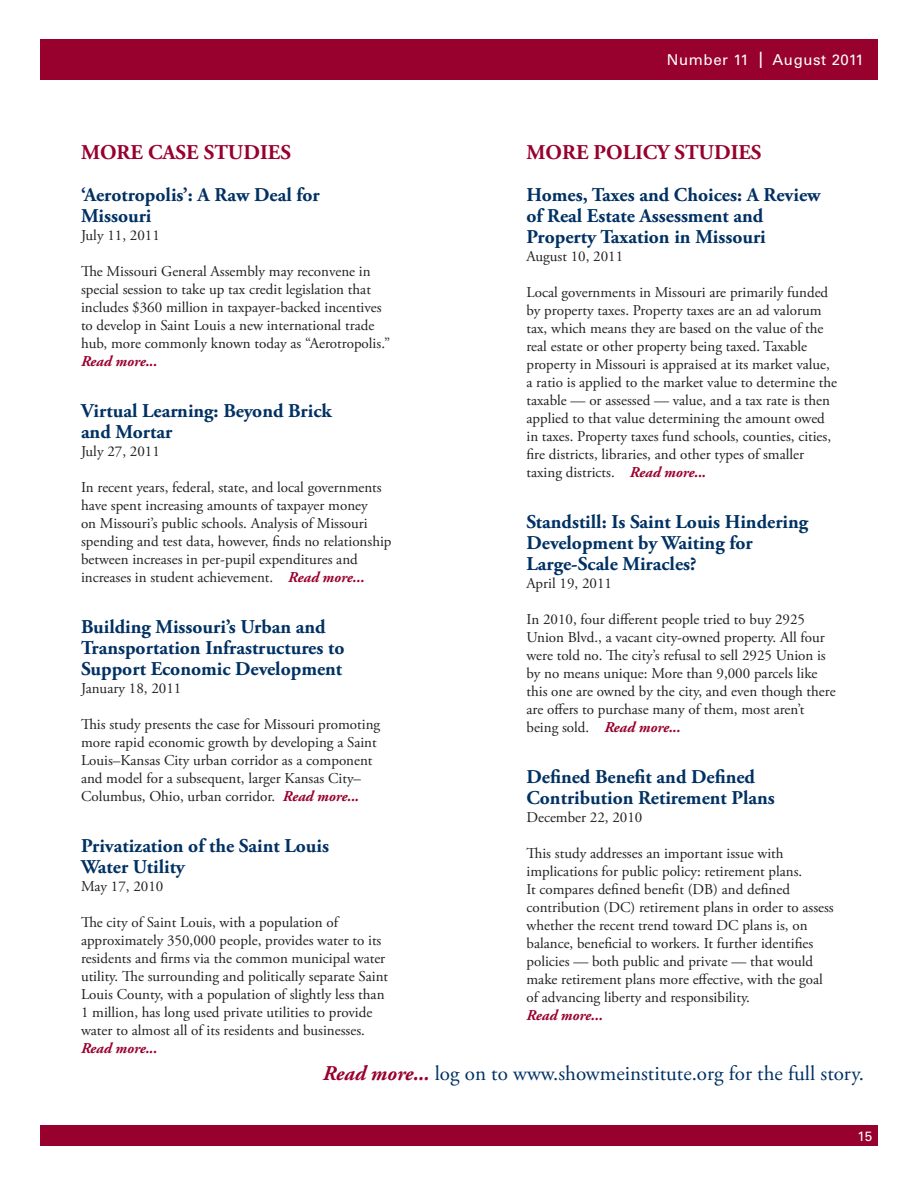
<style>
.page{position:relative;width:918px;height:1188px;background:#fff}
.page>*{position:absolute;margin:0;border:0;box-sizing:border-box;transform-origin:0 0}
.t1{font:21px "Adobe Garamond Pro";color:#003163}
.t2{font:700 21px "Adobe Garamond Pro";color:#98012d}
.t3{font:700 19.5px/21px "Adobe Garamond Pro";color:#003163}
.t4{font:15px/18px "Adobe Garamond Pro";color:#231f20}
.t5{font:italic 700 15px "Adobe Garamond Pro";color:#98012d}
.t6{font:15px "Univers";letter-spacing:.04em;color:#fff}
.t7{font:13.5px "Univers";color:#fff}
.s1{font-size:22.5px}
.s2{font-weight:700;font-style:italic;color:#98012d}
</style>
<div class="page">
<div style="left:40px;top:1126px;width:838px;height:20px;background:#98012d"></div>
<div style="left:40px;top:39px;width:838px;height:40px;background:#98012d"></div>
<p class="t6" style="left:667px;top:51px;width:199px">Number 11 <span class="s1">I</span> August 2011</p>
<h1 class="t2" style="left:81px;top:140px;width:211px">MORE CASE STUDIES</h1>
<h1 class="t2" style="left:526px;top:140px;width:237px">MORE POLICY STUDIES</h1>
<h2 class="t3" style="left:81px;top:185px;width:240px">‘Aerotropolis’: A Raw Deal for<br>Missouri</h2>
<p class="t4" style="left:81px;top:227px;width:80px">July 11, 2011</p>
<p class="t4" style="left:81px;top:263px;width:311px">The Missouri General Assembly may reconvene in special session to take up tax credit legislation that includes $360 million in taxpayer-backed incentives to develop in Saint Louis a new international trade hub, more commonly known today as “Aerotropolis.”</p>
<p class="t5" style="left:81px;top:353px;width:78px">Read more...</p>
<h2 class="t3" style="left:81px;top:401px;width:252px">Virtual Learning: Beyond Brick and Mortar</h2>
<p class="t4" style="left:81px;top:443px;width:80px">July 27, 2011</p>
<p class="t4" style="left:81px;top:479px;width:312px">In recent years, federal, state, and local governments have spent increasing amounts of taxpayer money<br>on Missouri’s public schools. Analysis of Missouri spending and test data, however, finds no relationship between increases in per-pupil expenditures and increases in student achievement. <span class="s2">Read more...</span></p>
<h2 class="t3" style="left:81px;top:617px;width:265px">Building Missouri’s Urban and<br>Transportation Infrastructures to<br>Support Economic Development</h2>
<p class="t4" style="left:81px;top:680px;width:102px">January 18, 2011</p>
<p class="t4" style="left:81px;top:716px;width:301px">This study presents the case for Missouri promoting more rapid economic growth by developing a Saint Louis–Kansas City urban corridor as a component and model for a subsequent, larger Kansas City– Columbus, Ohio, urban corridor. <span class="s2">Read more...</span></p>
<h2 class="t3" style="left:81px;top:836px;width:250px">Privatization of the Saint Louis<br>Water Utility</h2>
<p class="t4" style="left:81px;top:878px;width:84px">May 17, 2010</p>
<p class="t4" style="left:81px;top:914px;width:309px">The city of Saint Louis, with a population of approximately 350,000 people, provides water to its residents and firms via the common municipal water utility. The surrounding and politically separate Saint Louis County, with a population of slightly less than 1 million, has long used private utilities to provide water to almost all of its residents and businesses.</p>
<p class="t5" style="left:81px;top:1040px;width:78px">Read more...</p>
<h2 class="t3" style="left:526px;top:185px;width:296px">Homes, Taxes and Choices: A Review of Real Estate Assessment and<br>Property Taxation in Missouri</h2>
<p class="t4" style="left:526px;top:248px;width:98px">August 10, 2011</p>
<p class="t4" style="left:526px;top:284px;width:312px">Local governments in Missouri are primarily funded by property taxes. Property taxes are an ad valorum tax, which means they are based on the value of the real estate or other property being taxed. Taxable property in Missouri is appraised at its market value, a ratio is applied to the market value to determine the taxable — or assessed — value, and a tax rate is then applied to that value determining the amount owed in taxes. Property taxes fund schools, counties, cities, fire districts, libraries, and other types of smaller taxing districts. <span class="s2">Read more...</span></p>
<h2 class="t3" style="left:526px;top:512px;width:283px">Standstill: Is Saint Louis Hindering<br>Development by Waiting for<br>Large-Scale Miracles?</h2>
<p class="t4" style="left:526px;top:575px;width:87px">April 19, 2011</p>
<p class="t4" style="left:526px;top:611px;width:311px">In 2010, four different people tried to buy 2925<br>Union Blvd., a vacant city-owned property. All four were told no. The city’s refusal to sell 2925 Union is by no means unique: More than 9,000 parcels like this one are owned by the city, and even though there are offers to purchase many of them, most aren’t being sold. <span class="s2">Read more...</span></p>
<h2 class="t3" style="left:526px;top:767px;width:250px">Defined Benefit and Defined<br>Contribution Retirement Plans</h2>
<p class="t4" style="left:526px;top:809px;width:117px">December 22, 2010</p>
<p class="t4" style="left:526px;top:845px;width:309px">This study addresses an important issue with implications for public policy: retirement plans.<br>It compares defined benefit (DB) and defined contribution (DC) retirement plans in order to assess whether the recent trend toward DC plans is, on balance, beneficial to workers. It further identifies policies — both public and private — that would make retirement plans more effective, with the goal of advancing liberty and responsibility.</p>
<p class="t5" style="left:526px;top:1007px;width:78px">Read more...</p>
<h1 class="t1" style="left:323px;top:1061px;width:543px"><span class="s2">Read more...</span> log on to www.showmeinstitute.org for the full story.</h1>
<p class="t7" style="left:858px;top:1128px;width:16px">15</p>
</div>
